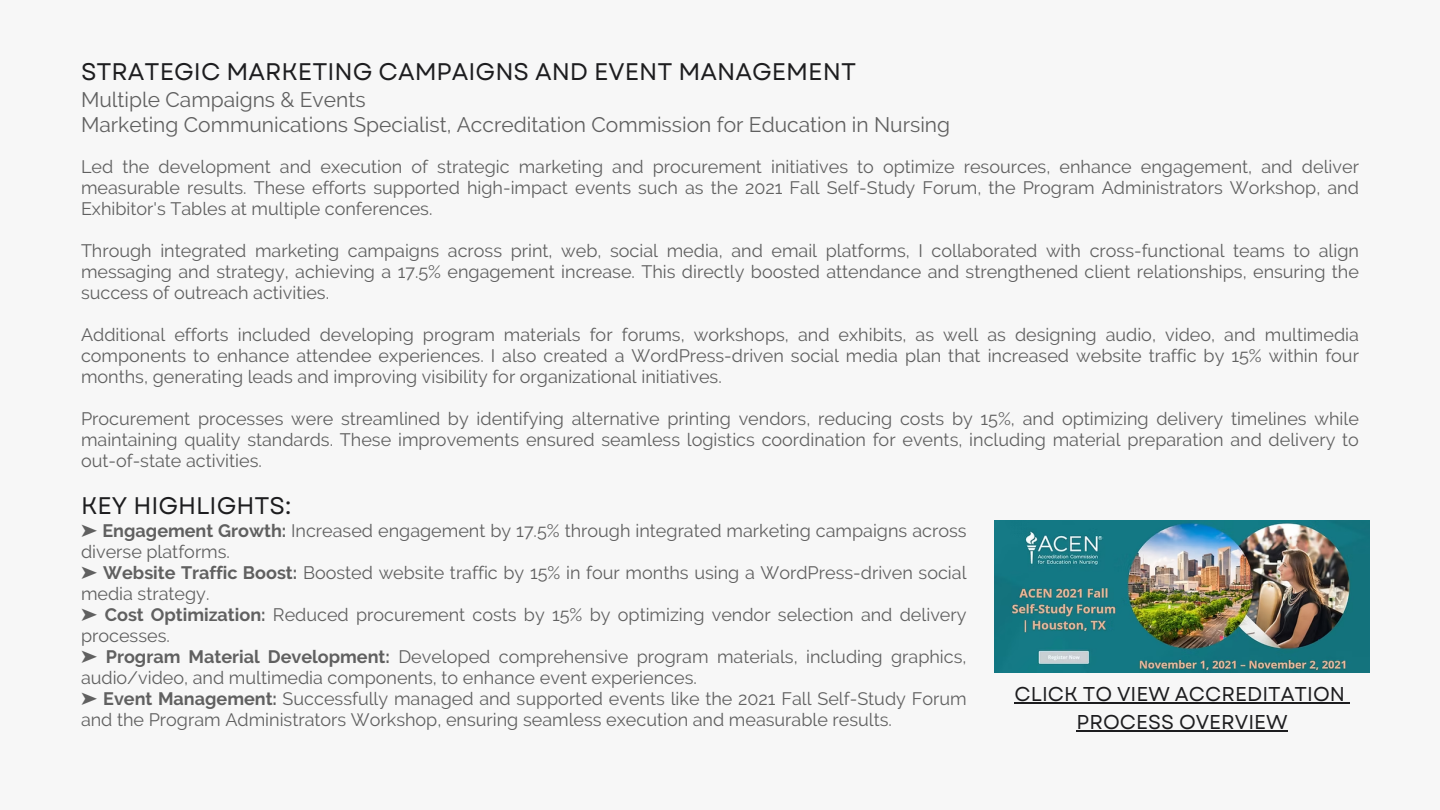
<style>
.page{position:relative;width:1440px;height:810px;background:#f7f7f7}
.page>*{position:absolute;margin:0;border:0;box-sizing:border-box;transform-origin:0 0}
.t1{font:24px "Garet";color:#1d1d1f}
.t2{font:21px "Raleway";color:#606060}
.t3{font:20px/27.8px "Garet";color:#1d1d1f;text-align:center}
.t4{font:18px/21px "Raleway";color:#606060}
.s1{font-family:"Free Serif"}
.s2{font-weight:700}
</style>
<div class="page">
<img style="left:995px;top:520px;width:374px;height:153px">
<hr style="left:1014px;top:703px;width:331px;height:1px;background:#1d1d1f">
<hr style="left:1077px;top:730px;width:211px;height:2px;background:#1d1d1f">
<p class="t1" style="left:81px;top:54px;width:777px">STRATEGIC MARKETING CAMPAIGNS AND EVENT MANAGEMENT</p>
<p class="t2" style="left:81px;top:112px;width:871px">Marketing Communications Specialist, Accreditation Commission for Education in Nursing</p>
<p class="t2" style="left:81px;top:88px;width:286px">Multiple Campaigns &amp; Events</p>
<h1 class="t4" style="left:81px;top:156px;width:1279px;text-align:justify">Led the development and execution of strategic marketing and procurement initiatives to optimize resources, enhance engagement, and deliver measurable results. These efforts supported high-impact events such as the 2021 Fall Self-Study Forum, the Program Administrators Workshop, and Exhibitor's Tables at multiple conferences.</h1>
<h3 class="t4" style="left:81px;top:240px;width:1279px;text-align:justify">Through integrated marketing campaigns across print, web, social media, and email platforms, I collaborated with cross-functional teams to align messaging and strategy, achieving a 17.5% engagement increase. This directly boosted attendance and strengthened client relationships, ensuring the success of outreach activities.</h3>
<p class="t4" style="left:81px;top:324px;width:1279px;text-align:justify">Additional efforts included developing program materials for forums, workshops, and exhibits, as well as designing audio, video, and multimedia components to enhance attendee experiences. I also created a WordPress-driven social media plan that increased website traffic by 15% within four months, generating leads and improving visibility for organizational initiatives.</p>
<p class="t4" style="left:81px;top:408px;width:1279px;text-align:justify">Procurement processes were streamlined by identifying alternative printing vendors, reducing costs by 15%, and optimizing delivery timelines while maintaining quality standards. These improvements ensured seamless logistics coordination for events, including material preparation and delivery to out-of-state activities.</p>
<p class="t1" style="left:81px;top:488px;width:212px">KEY HIGHLIGHTS:</p>
<h1 class="t4" style="left:81px;top:520px;width:887px"><span class="s1">➤</span> <span class="s2">Engagement Growth:</span> Increased engagement by 17.5% through integrated marketing campaigns across diverse platforms.</h1>
<p class="t4" style="left:81px;top:562px;width:887px"><span class="s1">➤</span> <span class="s2">Website Traffic Boost:</span> Boosted website traffic by 15% in four months using a WordPress-driven social media strategy.</p>
<p class="t4" style="left:81px;top:604px;width:887px"><span class="s1">➤</span> <span class="s2">Cost Optimization:</span> Reduced procurement costs by 15% by optimizing vendor selection and delivery processes.</p>
<p class="t4" style="left:81px;top:646px;width:887px"><span class="s1">➤</span> <span class="s2">Program Material Development:</span> Developed comprehensive program materials, including graphics, audio/video, and multimedia components, to enhance event experiences.</p>
<p class="t4" style="left:81px;top:688px;width:887px"><span class="s1">➤</span> <span class="s2">Event Management:</span> Successfully managed and supported events like the 2021 Fall Self-Study Forum and the Program Administrators Workshop, ensuring seamless execution and measurable results.</p>
<p class="t3" style="left:1014px;top:680px;width:332px">CLICK TO VIEW ACCREDITATION<br>PROCESS OVERVIEW</p>
</div>
